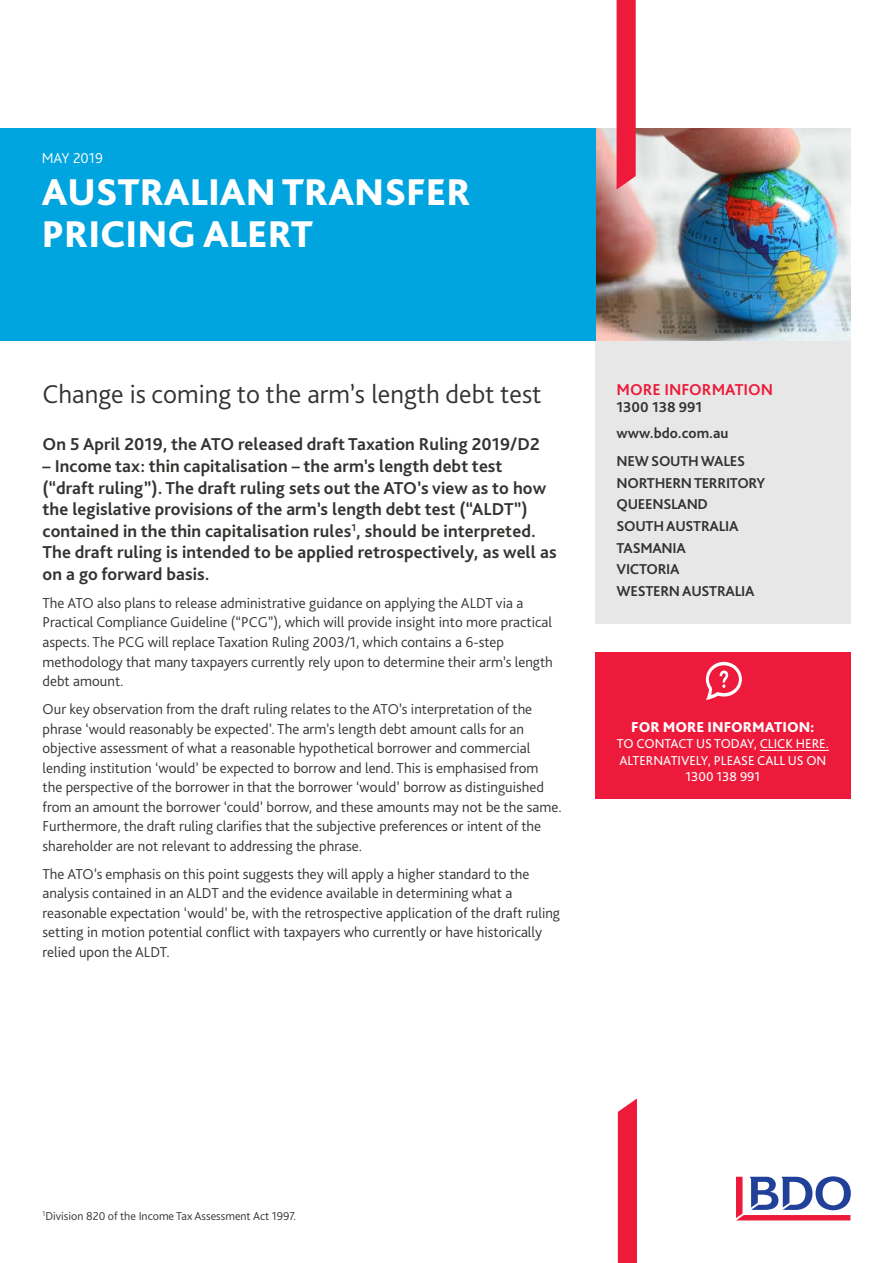
<style>
.page{position:relative;width:893px;height:1263px;background:#fff}
.page>*{position:absolute;margin:0;border:0;box-sizing:border-box;transform-origin:0 0}
.t1{font:800 39px/42px "Bliss Pro";color:#fff}
.t2{font:300 27px "Bliss Pro";color:#343331}
.t3{font:700 18px/21.6px "Bliss Pro";letter-spacing:.005em;color:#343331}
.t4{font:700 16.5px "Bliss Pro";color:#ed1a3b}
.t5{font:300 15px/19.5px "Bliss Pro";color:#343331}
.t6{font:700 15px/21.6px "Bliss Pro";letter-spacing:-.02em;color:#343331}
.t7{font:700 15px/25.7px "Bliss Pro";color:#343331}
.t8{font:800 15px "Bliss Pro";color:#fff}
.t9{font:300 15px "Bliss Pro";color:#fff}
.t10{font:13.5px/16.5px "Bliss Pro";color:#fff;text-align:center}
.t11{font:300 12px "Bliss Pro";color:#343331}
</style>
<div class="page">
<div style="left:595px;top:305px;width:255px;height:319px;background:#e7e7e7"></div>
<img style="left:595px;top:128px;width:255px;height:213px">
<div style="left:0;top:128px;width:595px;height:213px;background:#00a4df"></div>
<svg style="left:736px;top:1176px;width:115px;height:44px"></svg>
<svg style="left:617px;top:0;width:19px;height:190px;background:#ed2443"></svg>
<div style="left:618px;top:1098px;width:19px;height:165px;background:#ed1a3b"></div>
<div style="left:595px;top:652px;width:255px;height:146px;background:#ed1a3b"></div>
<hr style="left:760px;top:750px;width:69px;height:1px;background:#fff">
<svg style="left:706px;top:662px;width:36px;height:38px"></svg>
<p class="t9" style="left:42px;top:149px;width:63px">MAY 2019</p>
<h1 class="t1" style="left:42px;top:170px;width:431px">AUSTRALIAN TRANSFER<br>PRICING ALERT</h1>
<h2 class="t2" style="left:43px;top:377px;width:501px">Change is coming to the arm’s length debt test</h2>
<p class="t3" style="left:43px;top:433px;width:499px">On 5 April 2019, the ATO released draft Taxation Ruling 2019/D2</p>
<p class="t3" style="left:43px;top:455px;width:515px">– Income tax: thin capitalisation – the arm’s length debt test (“draft ruling”). The draft ruling sets out the ATO’s view as to how the legislative provisions of the arm’s length debt test (“ALDT”) contained in the thin capitalisation rules<sup>1</sup>, should be interpreted.<br>The draft ruling is intended to be applied retrospectively, as well as on a go forward basis.</p>
<p class="t5" style="left:43px;top:593px;width:512px">The ATO also plans to release administrative guidance on applying the ALDT via a Practical Compliance Guideline (“PCG”), which will provide insight into more practical aspects. The PCG will replace Taxation Ruling 2003/1, which contains a 6-step methodology that many taxpayers currently rely upon to determine their arm’s length debt amount.</p>
<p class="t5" style="left:43px;top:699px;width:521px">Our key observation from the draft ruling relates to the ATO’s interpretation of the phrase ‘would reasonably be expected’. The arm’s length debt amount calls for an objective assessment of what a reasonable hypothetical borrower and commercial lending institution ‘would’ be expected to borrow and lend. This is emphasised from the perspective of the borrower in that the borrower ‘would’ borrow as distinguished from an amount the borrower ‘could’ borrow, and these amounts may not be the same.<br>Furthermore, the draft ruling clarifies that the subjective preferences or intent of the shareholder are not relevant to addressing the phrase.</p>
<p class="t5" style="left:43px;top:863px;width:519px">The ATO’s emphasis on this point suggests they will apply a higher standard to the analysis contained in an ALDT and the evidence available in determining what a reasonable expectation ‘would’ be, with the retrospective application of the draft ruling setting in motion potential conflict with taxpayers who currently or have historically relied upon the ALDT.</p>
<p class="t4" style="left:617px;top:379px;width:158px">MORE INFORMATION</p>
<p class="t7" style="left:617px;top:394px;width:113px">1300 138 991 www.bdo.com.au</p>
<p class="t6" style="left:617px;top:450px;width:150px">NEW SOUTH WALES<br>NORTHERN TERRITORY<br>QUEENSLAND<br>SOUTH AUSTRALIA<br>TASMANIA<br>VICTORIA<br>WESTERN AUSTRALIA</p>
<p class="t8" style="left:631px;top:718px;width:185px">FOR MORE INFORMATION:</p>
<p class="t10" style="left:617px;top:735px;width:213px">TO CONTACT US TODAY, CLICK HERE.<br>ALTERNATIVELY, PLEASE CALL US ON<br>1300 138 991</p>
<p class="t11" style="left:43px;top:1209px;width:255px"><sup>1</sup>Division 820 of the Income Tax Assessment Act 1997.</p>
</div>
